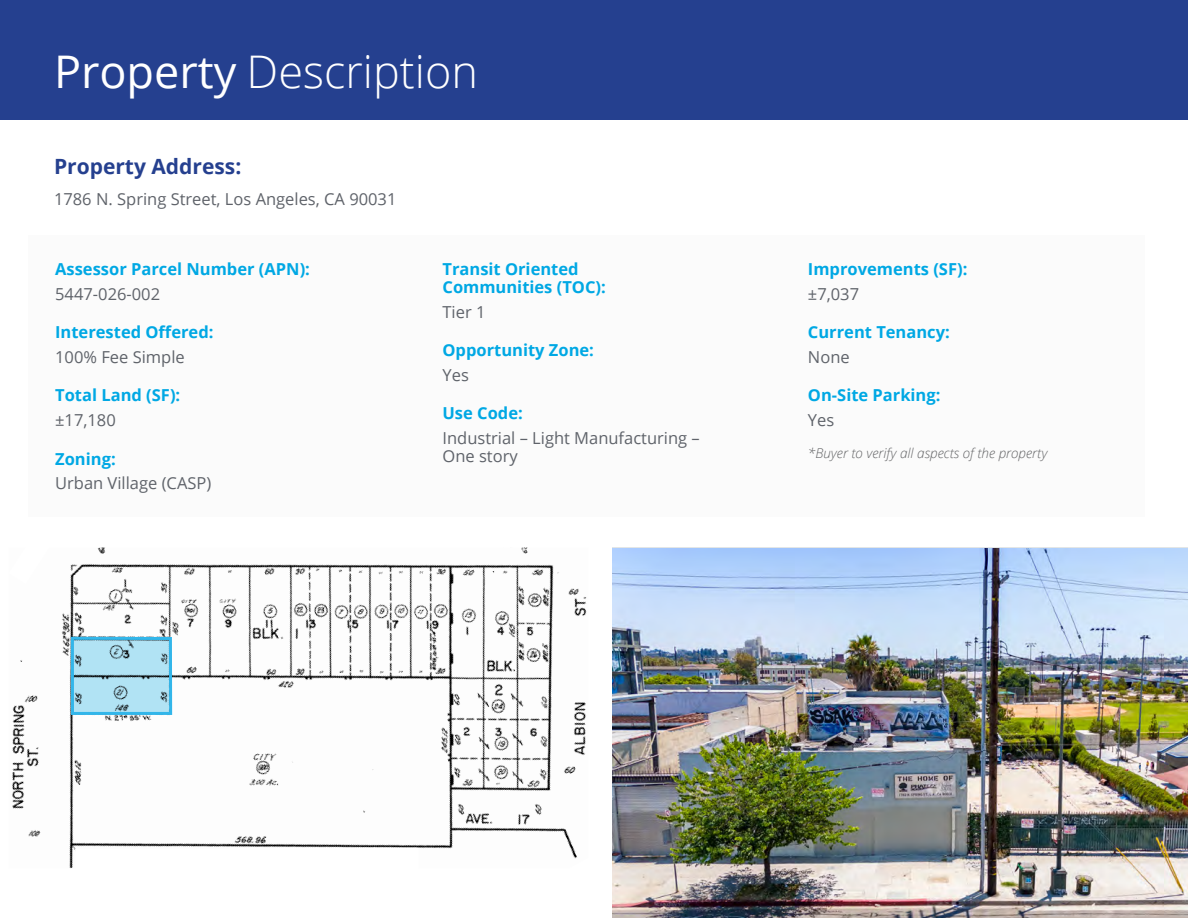
<style>
.page{position:relative;width:1188px;height:918px;background:#fff}
.page>*{position:absolute;margin:0;border:0;box-sizing:border-box;transform-origin:0 0}
.t1{font:300 45px "Open Sans";color:#fff}
.t2{font:700 21px "Open Sans";color:#25408f}
.t3{font:700 16.5px/18px "Open Sans";color:#00a8e4}
.t4{font:16.5px/18px "Open Sans";color:#5f636a}
.t5{font:italic 300 13.5px "Open Sans";color:#636466}
.s1{font-weight:400}
</style>
<div class="page">
<div style="left:0;top:0;width:1188px;height:120px;background:#25408f"></div>
<img style="left:612px;top:548px;width:576px;height:370px">
<div style="left:28px;top:235px;width:1117px;height:282px;background:#fbfbfb"></div>
<img style="left:12px;top:548px;width:575px;height:320px">
<div style="left:230px;top:848px;width:189px;height:38px;background:#fff"></div>
<div style="left:75px;top:849px;width:190px;height:40px;background:#fff"></div>
<svg style="left:12px;top:548px;width:41px;height:38px"></svg>
<svg style="left:75px;top:641px;width:93px;height:70px;background:#a5d4e4"></svg>
<div style="left:71px;top:637px;width:101px;height:78px;border:3px solid #32b6ea"></div>
<h1 class="t1" style="left:54px;top:41px;width:426px"><span class="s1">Property</span> Description</h1>
<p class="t2" style="left:54px;top:151px;width:189px">Property Address:</p>
<p class="t4" style="left:54px;top:190px;width:344px">1786 N. Spring Street, Los Angeles, CA 90031</p>
<p class="t3" style="left:55px;top:259px;width:256px">Assessor Parcel Number (APN):</p>
<p class="t4" style="left:55px;top:284px;width:107px">5447-026-002</p>
<p class="t3" style="left:55px;top:323px;width:160px">Interested Offered:</p>
<p class="t4" style="left:55px;top:347px;width:131px">100% Fee Simple</p>
<p class="t3" style="left:55px;top:386px;width:127px">Total Land (SF):</p>
<p class="t4" style="left:55px;top:411px;width:62px">±17,180</p>
<p class="t3" style="left:55px;top:449px;width:62px">Zoning:</p>
<p class="t4" style="left:55px;top:474px;width:158px">Urban Village (CASP)</p>
<p class="t3" style="left:443px;top:259px;width:165px">Transit Oriented<br>Communities (TOC):</p>
<p class="t4" style="left:443px;top:302px;width:45px">Tier 1</p>
<p class="t3" style="left:443px;top:341px;width:153px">Opportunity Zone:</p>
<p class="t4" style="left:443px;top:365px;width:28px">Yes</p>
<p class="t3" style="left:443px;top:404px;width:82px">Use Code:</p>
<p class="t4" style="left:443px;top:429px;width:259px">Industrial – Light Manufacturing –<br>One story</p>
<p class="t3" style="left:808px;top:259px;width:161px">Improvements (SF):</p>
<p class="t4" style="left:808px;top:284px;width:53px">±7,037</p>
<p class="t3" style="left:808px;top:323px;width:143px">Current Tenancy:</p>
<p class="t4" style="left:808px;top:347px;width:43px">None</p>
<p class="t3" style="left:808px;top:386px;width:134px">On-Site Parking:</p>
<p class="t4" style="left:808px;top:411px;width:28px">Yes</p>
<p class="t5" style="left:808px;top:444px;width:241px">*Buyer to verify all aspects of the property</p>
</div>
